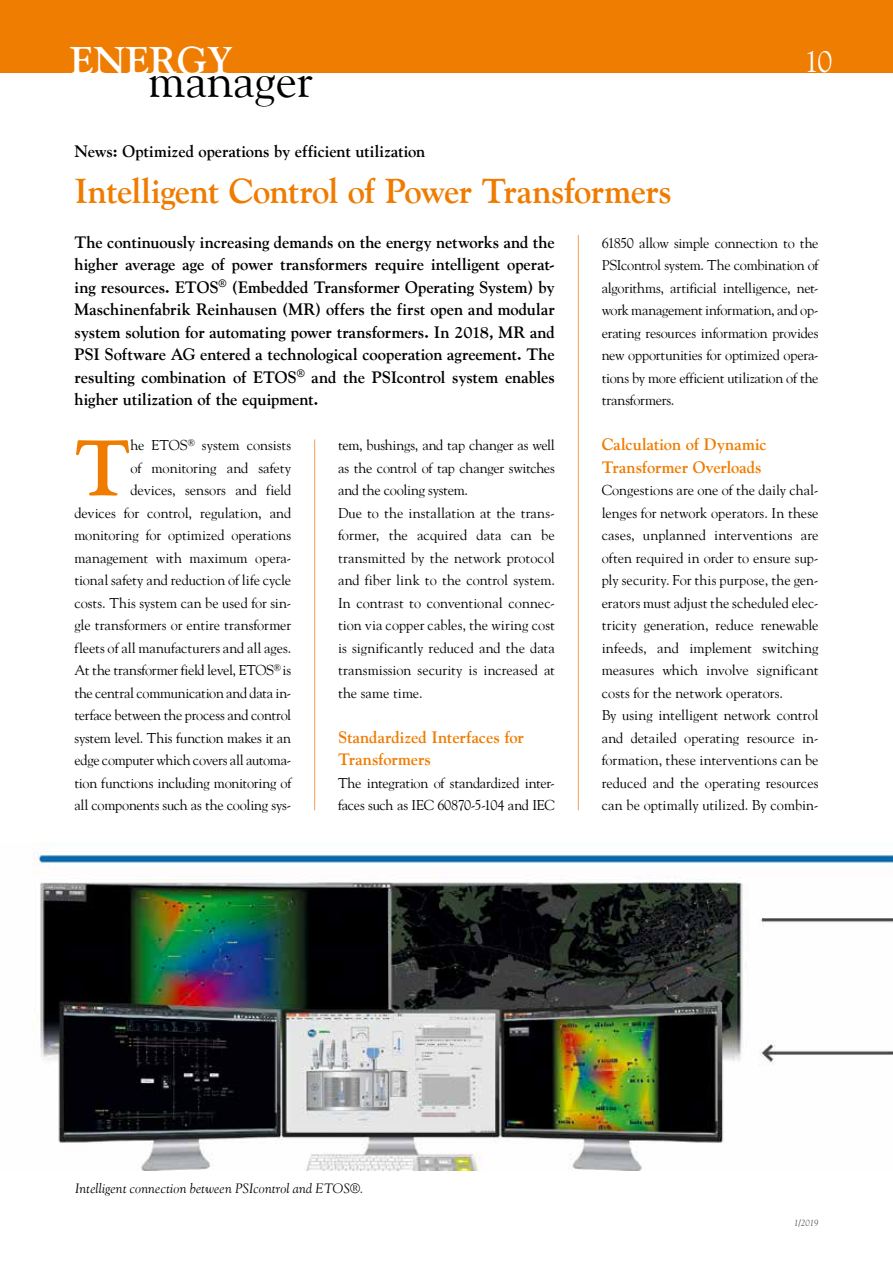
<style>
.page{position:relative;width:893px;height:1263px;background:#fff}
.page>*{position:absolute;margin:0;border:0;box-sizing:border-box;transform-origin:0 0}
.t1{font:700 78.15px "Goudy";color:#ef7c00}
.t2{font:47.85px "Goudy";color:#000}
.t3{font:700 38.55px "Goudy";color:#fff}
.t4{font:700 34.5px "Goudy";letter-spacing:-.02em;color:#ef7c00}
.t5{font:30px "Goudy";color:#fff}
.t6{font:700 16.5px/22.5px "Goudy";letter-spacing:-.01em;color:#000;text-align:justify}
.t7{font:700 16.5px/22.5px "Goudy";letter-spacing:-.01em;color:#ef7c00}
.t8{font:14.25px/22.5px "Goudy";letter-spacing:-.005em;color:#000}
.t9{font:italic 13.5px "Goudy";letter-spacing:.005em;color:#000}
.t10{font:italic 9px "Goudy";color:#565655}
</style>
<div class="page">
<div style="left:0;top:0;width:893px;height:72px;background:#ef7d02"></div>
<hr style="left:578px;top:235px;width:1px;height:575px;background:#f49e57">
<hr style="left:314px;top:439px;width:1px;height:371px;background:#f49e57">
<img style="left:32px;top:843px;width:861px;height:327px">
<h3 class="t3" style="left:70px;top:38px;width:164px">ENERGY</h3>
<h2 class="t2" style="left:148px;top:51px;width:166px">manager</h2>
<p class="t6" style="left:74px;top:140px;width:353px">News: Optimized operations by efficient utilization</p>
<h3 class="t4" style="left:74px;top:171px;width:599px">Intelligent Control of Power Transformers</h3>
<h3 class="t5" style="left:804px;top:43px;width:30px">10</h3>
<p class="t6" style="left:75px;top:231px;width:482px">The continuously increasing demands on the energy networks and the higher average age of power transformers require intelligent operat&shy;ing resources. ETOS<sup>®</sup> (Embedded Transformer Operating System) by Maschinenfabrik Reinhausen (MR) offers the first open and modular system solution for automating power transformers. In 2018, MR and PSI Software AG entered a technological cooperation agreement. The resulting combination of ETOS<sup>®</sup> and the PSIcontrol system enables higher utilization of the equipment.</p>
<p class="t8" style="left:74px;top:434px;width:218px;text-align:right">he ETOS<sup>®</sup> system consists<br>of monitoring and safety<br>devices, sensors and field<br>devices for control, regulation, and monitoring for optimized operations management with maximum opera&shy;tional safety and reduction of life cycle costs. This system can be used for sin&shy;gle transformers or entire transformer fleets of all manufacturers and all ages.<br>At the transformer field level, ETOS<sup>®</sup> is the central communication and data in&shy;terface between the process and control system level. This function makes it an edge computer which covers all automa&shy;tion functions including monitoring of all components such as the cooling sys-</p>
<h1 class="t1" style="left:74px;top:421px;width:54px">T</h1>
<p class="t8" style="left:338px;top:434px;width:218px">tem, bushings, and tap changer as well as the control of tap changer switches and the cooling system.<br>Due to the installation at the trans&shy;former, the acquired data can be transmitted by the network protocol and fiber link to the control system.<br>In contrast to conventional connec&shy;tion via copper cables, the wiring cost is significantly reduced and the data transmission security is increased at the same time.</p>
<p class="t7" style="left:338px;top:726px;width:187px">Standardized Interfaces for<br>Transformers</p>
<p class="t8" style="left:338px;top:771px;width:218px">The integration of standardized inter&shy;faces such as IEC 60870-5-104 and IEC</p>
<p class="t8" style="left:602px;top:231px;width:218px;text-align:justify">61850 allow simple connection to the PSIcontrol system. The combination of algorithms, artificial intelligence, net&shy;work management information, and op&shy;erating resources information provides new opportunities for optimized opera&shy;tions by more efficient utilization of the transformers.</p>
<p class="t7" style="left:602px;top:433px;width:167px">Calculation of Dynamic<br>Transformer Overloads</p>
<p class="t8" style="left:602px;top:479px;width:218px">Congestions are one of the daily chal&shy;lenges for network operators. In these cases, unplanned interventions are often required in order to ensure sup&shy;ply security. For this purpose, the gen&shy;erators must adjust the scheduled elec&shy;tricity generation, reduce renewable infeeds, and implement switching measures which involve significant costs for the network operators.<br>By using intelligent network control and detailed operating resource in&shy;formation, these interventions can be reduced and the operating resources can be optimally utilized. By combin-</p>
<p class="t9" style="left:75px;top:1180px;width:290px">Intelligent connection between PSIcontrol and ETOS®.</p>
<p class="t10" style="left:794px;top:1217px;width:26px">1/2019</p>
</div>
